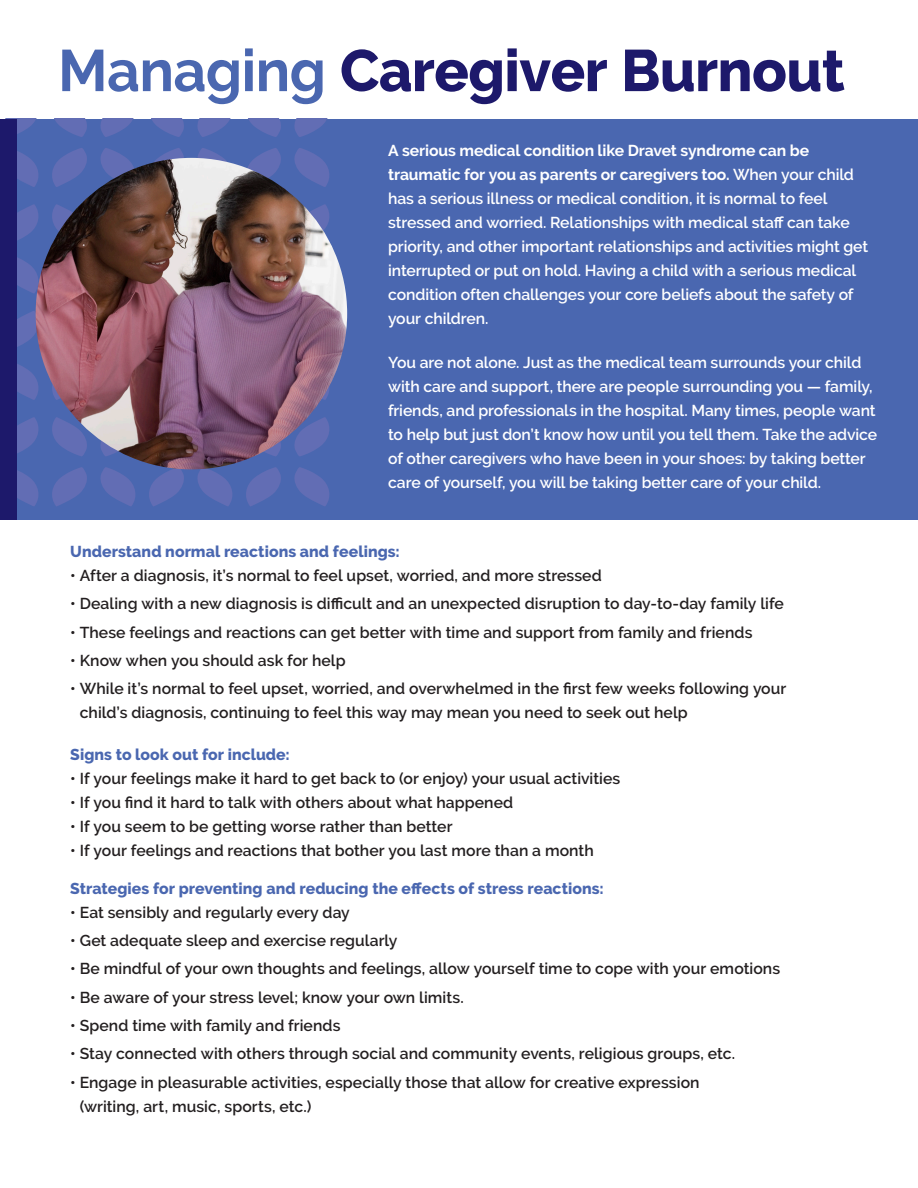
<style>
.page{position:relative;width:918px;height:1188px;background:#fff}
.page>*{position:absolute;margin:0;border:0;box-sizing:border-box;transform-origin:0 0}
.t1{font:800 58.5px "Raleway";letter-spacing:-.01em;color:#1d196b}
.t2{font:600 15.75px/24px "Raleway";letter-spacing:.005em;color:#231f20}
.t3{font:600 15.75px/24px "Raleway";letter-spacing:-.005em;color:#fff}
.t4{font:800 15.75px "Raleway";letter-spacing:.005em;color:#4a67b0}
.s1{font-weight:700;color:#4a67b0}
.s2{font-weight:700}
</style>
<div class="page">
<div style="left:0;top:119px;width:918px;height:400px;background:#4a67b0"></div>
<svg style="left:52px;top:204px;width:29px;height:40px"></svg>
<svg style="left:302px;top:204px;width:27px;height:36px"></svg>
<svg style="left:16px;top:204px;width:22px;height:40px"></svg>
<svg style="left:16px;top:254px;width:26px;height:40px"></svg>
<svg style="left:49px;top:377px;width:13px;height:23px"></svg>
<svg style="left:321px;top:387px;width:8px;height:13px"></svg>
<svg style="left:16px;top:310px;width:24px;height:40px"></svg>
<svg style="left:16px;top:360px;width:22px;height:40px"></svg>
<svg style="left:99px;top:439px;width:31px;height:18px"></svg>
<svg style="left:52px;top:417px;width:36px;height:39px"></svg>
<svg style="left:52px;top:467px;width:35px;height:39px"></svg>
<svg style="left:100px;top:467px;width:35px;height:39px"></svg>
<svg style="left:149px;top:467px;width:36px;height:39px"></svg>
<svg style="left:196px;top:467px;width:36px;height:39px"></svg>
<svg style="left:293px;top:417px;width:36px;height:39px"></svg>
<svg style="left:253px;top:440px;width:29px;height:17px"></svg>
<svg style="left:246px;top:467px;width:35px;height:39px"></svg>
<svg style="left:294px;top:467px;width:35px;height:39px"></svg>
<svg style="left:16px;top:417px;width:22px;height:40px"></svg>
<svg style="left:16px;top:467px;width:22px;height:40px"></svg>
<svg style="left:100px;top:119px;width:33px;height:18px"></svg>
<svg style="left:55px;top:119px;width:32px;height:18px"></svg>
<svg style="left:52px;top:148px;width:35px;height:39px"></svg>
<svg style="left:99px;top:148px;width:39px;height:40px"></svg>
<svg style="left:197px;top:119px;width:33px;height:18px"></svg>
<svg style="left:152px;top:119px;width:32px;height:18px"></svg>
<svg style="left:146px;top:148px;width:38px;height:17px"></svg>
<svg style="left:198px;top:148px;width:37px;height:16px"></svg>
<svg style="left:294px;top:119px;width:33px;height:18px"></svg>
<svg style="left:249px;top:119px;width:32px;height:18px"></svg>
<svg style="left:243px;top:148px;width:39px;height:39px"></svg>
<svg style="left:294px;top:148px;width:35px;height:39px"></svg>
<svg style="left:16px;top:119px;width:20px;height:19px"></svg>
<svg style="left:16px;top:147px;width:22px;height:41px"></svg>
<img style="left:36px;top:158px;width:311px;height:311px;border-radius:156px">
<div style="left:0;top:119px;width:16px;height:400px;background:#1d196b"></div>
<p class="t1" style="left:58px;top:37px;width:788px"><span class="s1">Managing</span> Caregiver Burnout</p>
<p class="t3" style="left:388px;top:139px;width:481px"><span class="s2">A serious medical condition like Dravet syndrome can be traumatic for you as parents or caregivers too.</span> When your child has a serious illness or medical condition, it is normal to feel stressed and worried. Relationships with medical staff can take priority, and other important relationships and activities might get interrupted or put on hold. Having a child with a serious medical condition often challenges your core beliefs about the safety of your children.</p>
<p class="t3" style="left:388px;top:351px;width:491px">You are not alone. Just as the medical team surrounds your child with care and support, there are people surrounding you — family, friends, and professionals in the hospital. Many times, people want to help but just don’t know how until you tell them. Take the advice of other caregivers who have been in your shoes: by taking better care of yourself, you will be taking better care of your child.</p>
<p class="t4" style="left:70px;top:543px;width:331px">Understand normal reactions and feelings:</p>
<p class="t2" style="left:70px;top:564px;width:533px">• After a diagnosis, it’s normal to feel upset, worried, and more stressed</p>
<p class="t2" style="left:70px;top:592px;width:715px">• Dealing with a new diagnosis is difficult and an unexpected disruption to day-to-day family life</p>
<p class="t2" style="left:70px;top:620px;width:684px">• These feelings and reactions can get better with time and support from family and friends</p>
<p class="t2" style="left:70px;top:649px;width:277px">• Know when you should ask for help</p>
<p class="t2" style="left:80px;top:677px;width:708px;text-indent:-10px">• While it’s normal to feel upset, worried, and overwhelmed in the first few weeks following your child’s diagnosis, continuing to feel this way may mean you need to seek out help</p>
<p class="t4" style="left:70px;top:746px;width:221px">Signs to look out for include:</p>
<p class="t2" style="left:70px;top:767px;width:552px">• If your feelings make it hard to get back to (or enjoy) your usual activities</p>
<p class="t2" style="left:70px;top:791px;width:445px">• If you find it hard to talk with others about what happened</p>
<p class="t2" style="left:70px;top:815px;width:384px">• If you seem to be getting worse rather than better</p>
<p class="t2" style="left:70px;top:839px;width:525px">• If your feelings and reactions that bother you last more than a month</p>
<p class="t4" style="left:70px;top:879px;width:535px">Strategies for preventing and reducing the effects of stress reactions:</p>
<p class="t2" style="left:70px;top:900px;width:281px">• Eat sensibly and regularly every day</p>
<p class="t2" style="left:70px;top:929px;width:329px">• Get adequate sleep and exercise regularly</p>
<p class="t2" style="left:70px;top:957px;width:712px">• Be mindful of your own thoughts and feelings, allow yourself time to cope with your emotions</p>
<p class="t2" style="left:70px;top:985px;width:395px">• Be aware of your stress level; know your own limits.</p>
<p class="t2" style="left:70px;top:1014px;width:272px">• Spend time with family and friends</p>
<p class="t2" style="left:70px;top:1042px;width:667px">• Stay connected with others through social and community events, religious groups, etc.</p>
<p class="t2" style="left:80px;top:1070px;width:621px;text-indent:-10px">• Engage in pleasurable activities, especially those that allow for creative expression (writing, art, music, sports, etc.)</p>
</div>
